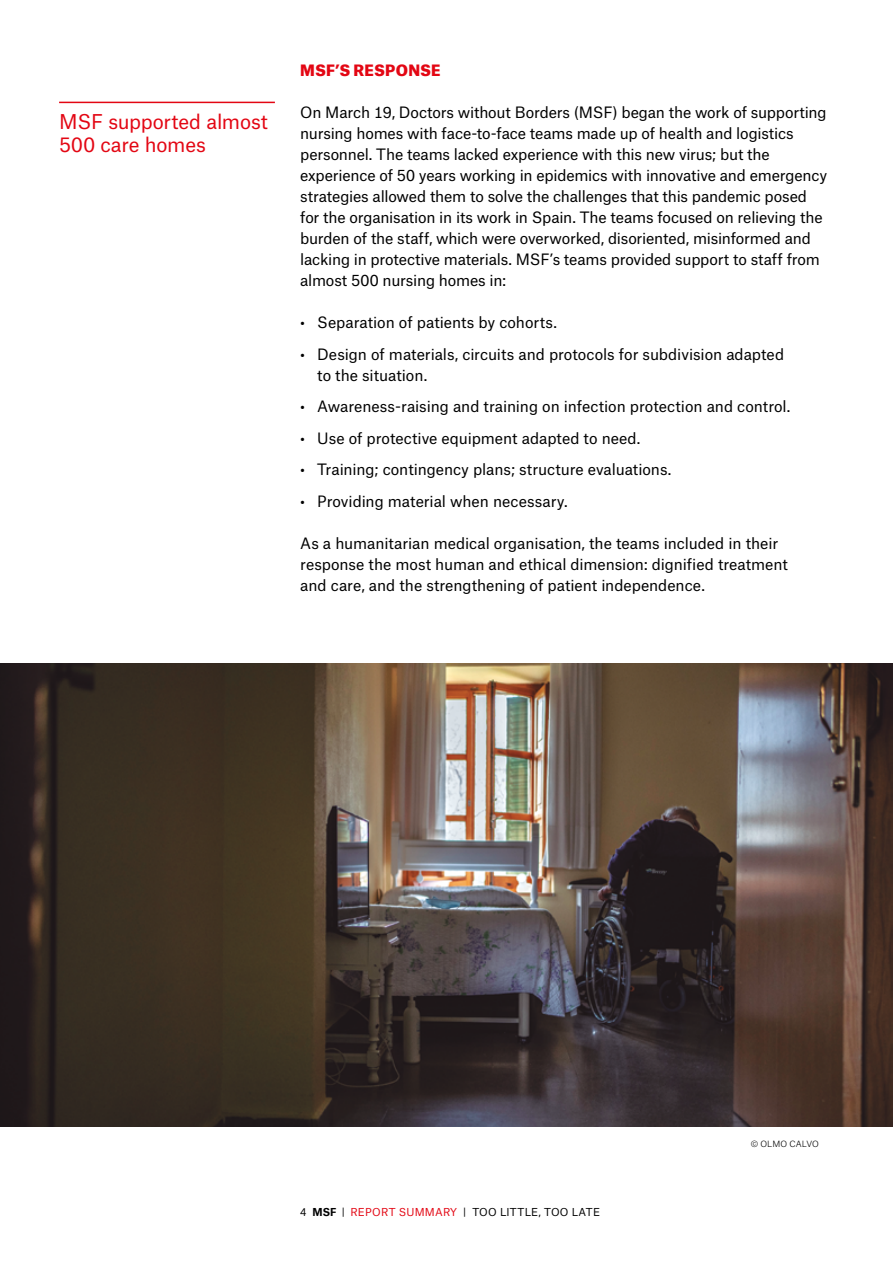
<style>
.page{position:relative;width:893px;height:1263px;background:#fff}
.page>*{position:absolute;margin:0;border:0;box-sizing:border-box;transform-origin:0 0}
.t1{font:19.5px/23.4px "Atlas Grotesk TF";letter-spacing:-.01em;color:#e30613}
.t2{font:15px/21px "Atlas Grotesk TF";letter-spacing:-.005em;color:#000}
.t3{font:900 15px "Atlas Grotesk TF";letter-spacing:.025em;color:#e30613}
.t4{font:10.5px "Atlas Grotesk TF";letter-spacing:.02em;color:#000}
.t5{font:300 8.25px "Atlas Grotesk TF";letter-spacing:.01em;color:#000}
.s1{font-weight:700}
.s2{color:#e30613}
</style>
<div class="page">
<img style="left:0;top:663px;width:893px;height:464px">
<hr style="left:59px;top:102px;width:216px;height:1px;background:#e30613">
<h1 class="t1" style="left:59px;top:107px;width:210px">MSF supported almost<br>500 care homes</h1>
<p class="t3" style="left:300px;top:58px;width:142px">MSF’S RESPONSE</p>
<p class="t2" style="left:300px;top:100px;width:528px">On March 19, Doctors without Borders (MSF) began the work of supporting nursing homes with face-to-face teams made up of health and logistics personnel. The teams lacked experience with this new virus; but the experience of 50 years working in epidemics with innovative and emergency strategies allowed them to solve the challenges that this pandemic posed for the organisation in its work in Spain. The teams focused on relieving the burden of the staff, which were overworked, disoriented, misinformed and lacking in protective materials. MSF’s teams provided support to staff from almost 500 nursing homes in:</p>
<p class="t2" style="left:300px;top:310px;width:258px">• Separation of patients by cohorts.</p>
<p class="t2" style="left:317px;top:342px;width:468px;text-indent:-17px">• Design of materials, circuits and protocols for subdivision adapted to the situation.</p>
<p class="t2" style="left:300px;top:394px;width:492px">• Awareness-raising and training on infection protection and control.</p>
<p class="t2" style="left:300px;top:426px;width:342px">• Use of protective equipment adapted to need.</p>
<p class="t2" style="left:300px;top:457px;width:373px">• Training; contingency plans; structure evaluations.</p>
<p class="t2" style="left:300px;top:489px;width:269px">• Providing material when necessary.</p>
<p class="t2" style="left:300px;top:531px;width:489px">As a humanitarian medical organisation, the teams included in their response the most human and ethical dimension: dignified treatment and care, and the strengthening of patient independence.</p>
<p class="t4" style="left:300px;top:1203px;width:301px">4 <span class="s1">MSF</span> | <span class="s2">REPORT SUMMARY</span> | TOO LITTLE, TOO LATE</p>
<p class="t5" style="left:751px;top:1138px;width:70px">© OLMO CALVO</p>
</div>
